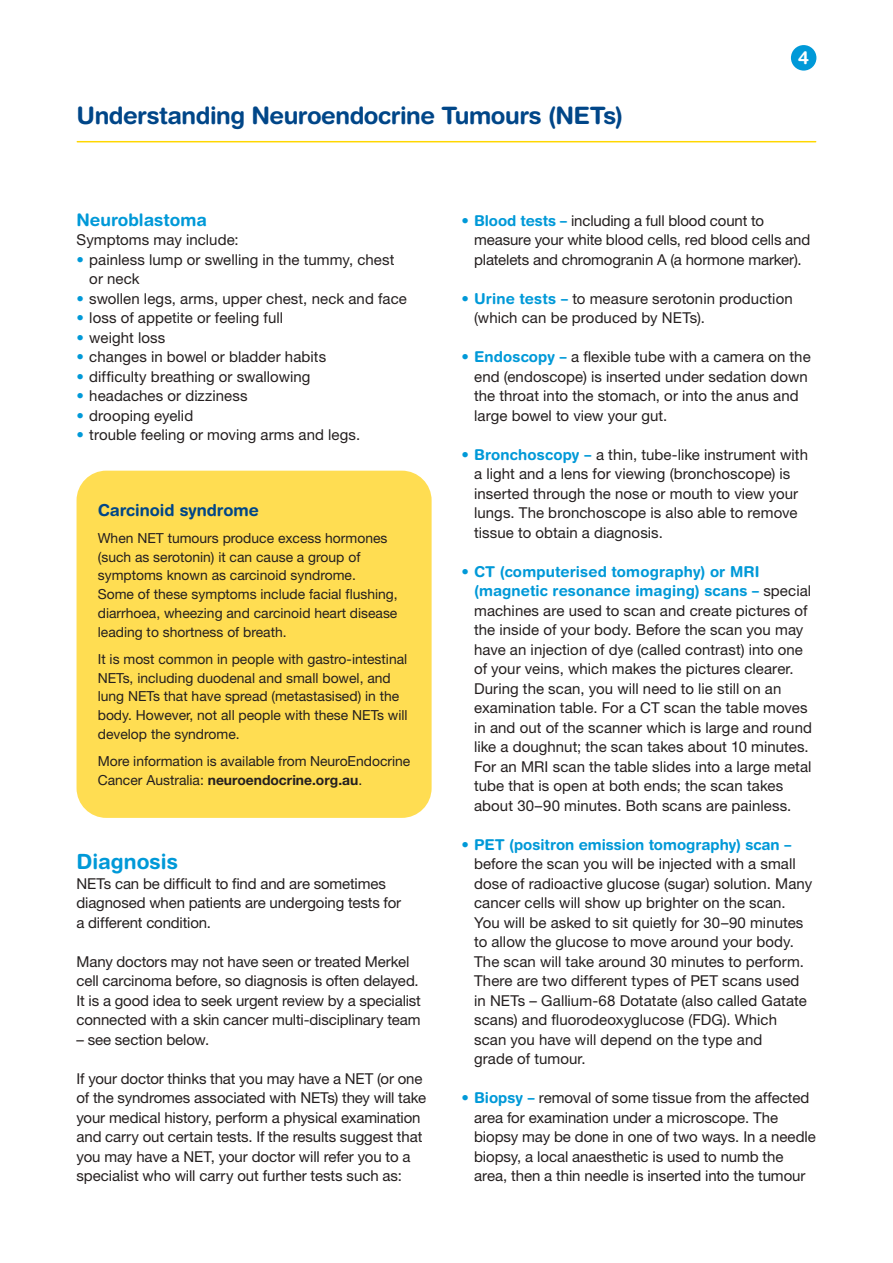
<style>
.page{position:relative;width:893px;height:1263px;background:#fff}
.page>*{position:absolute;margin:0;border:0;box-sizing:border-box;transform-origin:0 0}
.t1{font:700 24px "Helvetica Rounded LT Std";letter-spacing:-.02em;color:#004688}
.t2{font:700 21px "Helvetica Rounded LT Std";color:#0099d8}
.t3{font:700 18px "Helvetica Rounded LT Std";color:#fff}
.t4{font:700 17.25px "Helvetica Rounded LT Std";color:#0099d8}
.t5{font:700 16.5px "Helvetica Rounded LT Std";color:#004688}
.t6{font:15px/19.5px "Helvetica Neue LT Std";color:#241f1f}
.t7{font:700 15px/19.5px "Helvetica Rounded LT Std";letter-spacing:.005em;color:#0099d8}
.t8{font:13.8px/18.8px "Helvetica Neue LT Std";color:#241f1f}
.s1{color:#0099d8}
.s2{font-weight:700}
.s3{font-family:"Helvetica Rounded LT Std";font-weight:700;color:#0099d8}
.s4{font-family:"Helvetica Neue LT Std";font-weight:400}
.s5{font-family:"Helvetica Neue LT Std";font-weight:400;color:#241f1f}
</style>
<div class="page">
<hr style="left:77px;top:141px;width:739px;height:1px;background:#ffd700">
<div style="left:791px;top:45px;width:25px;height:26px;background:#0099d8;border-radius:50%"></div>
<div style="left:77px;top:471px;width:355px;height:347px;background:#ffdd52;border-radius:30px"></div>
<h1 class="t1" style="left:77px;top:101px;width:548px">Understanding Neuroendocrine Tumours (NETs)</h1>
<p class="t3" style="left:798px;top:47px;width:12px">4</p>
<p class="t4" style="left:77px;top:209px;width:132px">Neuroblastoma</p>
<p class="t6" style="left:77px;top:230px;width:164px">Symptoms may include:</p>
<p class="t6" style="left:89px;top:250px;width:307px;text-indent:-13px"><span class="s1">•</span> painless lump or swelling in the tummy, chest or neck</p>
<p class="t6" style="left:77px;top:289px;width:332px"><span class="s1">•</span> swollen legs, arms, upper chest, neck and face</p>
<p class="t6" style="left:77px;top:308px;width:208px"><span class="s1">•</span> loss of appetite or feeling full</p>
<p class="t6" style="left:77px;top:328px;width:90px"><span class="s1">•</span> weight loss</p>
<p class="t6" style="left:77px;top:347px;width:251px"><span class="s1">•</span> changes in bowel or bladder habits</p>
<p class="t6" style="left:77px;top:367px;width:235px"><span class="s1">•</span> difficulty breathing or swallowing</p>
<p class="t6" style="left:77px;top:386px;width:172px"><span class="s1">•</span> headaches or dizziness</p>
<p class="t6" style="left:77px;top:406px;width:118px"><span class="s1">•</span> drooping eyelid</p>
<p class="t6" style="left:77px;top:425px;width:285px"><span class="s1">•</span> trouble feeling or moving arms and legs.</p>
<p class="t5" style="left:98px;top:500px;width:163px">Carcinoid syndrome</p>
<p class="t8" style="left:98px;top:528px;width:301px">When NET tumours produce excess hormones (such as serotonin) it can cause a group of symptoms known as carcinoid syndrome.<br>Some of these symptoms include facial flushing, diarrhoea, wheezing and carcinoid heart disease leading to shortness of breath.</p>
<p class="t8" style="left:98px;top:649px;width:311px">It is most common in people with gastro-intestinal NETs, including duodenal and small bowel, and lung NETs that have spread (metastasised) in the body. However, not all people with these NETs will develop the syndrome.</p>
<p class="t8" style="left:98px;top:752px;width:314px">More information is available from NeuroEndocrine<br>Cancer Australia: <span class="s2">neuroendocrine.org.au</span>.</p>
<h2 class="t2" style="left:77px;top:849px;width:103px">Diagnosis</h2>
<p class="t6" style="left:77px;top:874px;width:326px">NETs can be difficult to find and are sometimes diagnosed when patients are undergoing tests for a different condition.</p>
<p class="t6" style="left:77px;top:952px;width:346px">Many doctors may not have seen or treated Merkel cell carcinoma before, so diagnosis is often delayed.<br>It is a good idea to seek urgent review by a specialist connected with a skin cancer multi-disciplinary team</p>
<p class="t6" style="left:77px;top:1030px;width:134px">– see section below.</p>
<p class="t6" style="left:77px;top:1069px;width:351px">If your doctor thinks that you may have a NET (or one of the syndromes associated with NETs) they will take your medical history, perform a physical examination and carry out certain tests. If the results suggest that you may have a NET, your doctor will refer you to a specialist who will carry out further tests such as:</p>
<p class="t6" style="left:474px;top:211px;width:338px;text-indent:-13px"><span class="s1">•</span> <span class="s3">Blood tests –</span> including a full blood count to measure your white blood cells, red blood cells and platelets and chromogranin A (a hormone marker).</p>
<p class="t6" style="left:474px;top:289px;width:320px;text-indent:-13px"><span class="s1">•</span> <span class="s3">Urine tests –</span> to measure serotonin production (which can be produced by NETs).</p>
<p class="t6" style="left:474px;top:347px;width:338px;text-indent:-13px"><span class="s1">•</span> <span class="s3">Endoscopy –</span> a flexible tube with a camera on the end (endoscope) is inserted under sedation down the throat into the stomach, or into the anus and large bowel to view your gut.</p>
<p class="t6" style="left:474px;top:445px;width:335px;text-indent:-13px"><span class="s1">•</span> <span class="s3">Bronchoscopy –</span> a thin, tube-like instrument with a light and a lens for viewing (bronchoscope) is inserted through the nose or mouth to view your lungs. The bronchoscope is also able to remove tissue to obtain a diagnosis.</p>
<p class="t7" style="left:474px;top:561px;width:339px;text-indent:-13px"><span class="s4">•</span> CT (computerised tomography) or MRI (magnetic resonance imaging) scans – <span class="s5">special</span></p>
<p class="t6" style="left:474px;top:601px;width:339px">machines are used to scan and create pictures of the inside of your body. Before the scan you may have an injection of dye (called contrast) into one of your veins, which makes the pictures clearer.<br>During the scan, you will need to lie still on an examination table. For a CT scan the table moves in and out of the scanner which is large and round like a doughnut; the scan takes about 10 minutes.<br>For an MRI scan the table slides into a large metal tube that is open at both ends; the scan takes about 30–90 minutes. Both scans are painless.</p>
<p class="t7" style="left:461px;top:834px;width:332px"><span class="s4">•</span> PET (positron emission tomography) scan –</p>
<p class="t6" style="left:474px;top:854px;width:340px">before the scan you will be injected with a small dose of radioactive glucose (sugar) solution. Many cancer cells will show up brighter on the scan.<br>You will be asked to sit quietly for 30–90 minutes to allow the glucose to move around your body.<br>The scan will take around 30 minutes to perform.<br>There are two different types of PET scans used in NETs – Gallium-68 Dotatate (also called Gatate scans) and fluorodeoxyglucose (FDG). Which scan you have will depend on the type and<br>grade of tumour.</p>
<p class="t6" style="left:474px;top:1088px;width:343px;text-indent:-13px"><span class="s1">•</span> <span class="s3">Biopsy –</span> removal of some tissue from the affected area for examination under a microscope. The biopsy may be done in one of two ways. In a needle biopsy, a local anaesthetic is used to numb the area, then a thin needle is inserted into the tumour</p>
</div>
